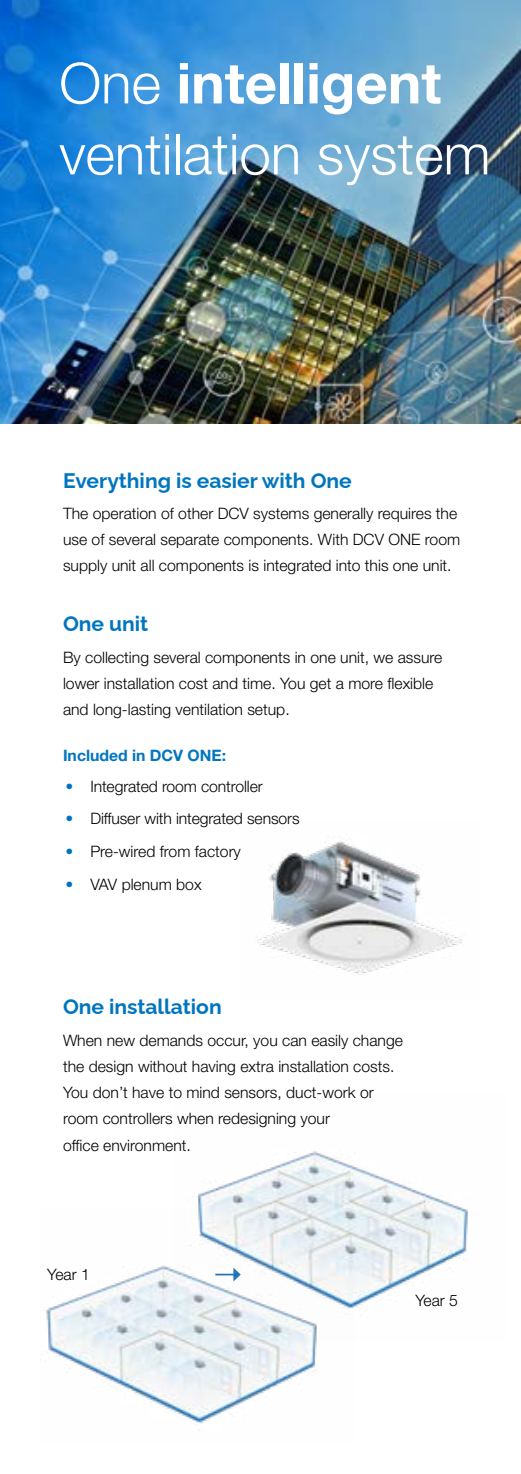
<style>
.page{position:relative;width:521px;height:1474px;background:#fff}
.page>*{position:absolute;margin:0;border:0;box-sizing:border-box;transform-origin:0 0}
.t1{font:300 56.52px/70.9px "Helvetica Neue LT Pro";color:#fff}
.t2{font:700 21px "Raleway";color:#0075bf}
.t3{font:300 15.75px/26.2px "Helvetica Neue LT Pro";color:#000}
.t4{font:700 15.75px "Helvetica Neue LT Pro";color:#0075bf}
.s1{font-weight:700}
.s2{color:#0075bf}
</style>
<div class="page">
<img style="left:0;top:0;width:521px;height:423px">
<img style="left:46px;top:1265px;width:271px;height:166px">
<img style="left:174px;top:1151px;width:294px;height:189px">
<svg style="left:215px;top:1267px;width:26px;height:14px"></svg>
<img style="left:257px;top:841px;width:205px;height:134px">
<h1 class="t1" style="left:59px;top:47px;width:433px">One <span class="s1">intelligent </span>ventilation system</h1>
<h2 class="t2" style="left:63px;top:463px;width:290px">Everything is easier with One</h2>
<p class="t3" style="left:63px;top:499px;width:399px">The operation of other DCV systems generally requires the use of several separate components. With DCV ONE room supply unit all components is integrated into this one unit.</p>
<h2 class="t2" style="left:63px;top:607px;width:87px">One unit</h2>
<p class="t3" style="left:63px;top:643px;width:381px">By collecting several components in one unit, we assure lower installation cost and time. You get a more flexible and long-lasting ventilation setup.</p>
<p class="t4" style="left:63px;top:745px;width:165px">Included in DCV ONE:</p>
<p class="t3" style="left:66px;top:772px;width:199px"><span class="s2">•</span> Integrated room controller</p>
<p class="t3" style="left:66px;top:805px;width:236px"><span class="s2">•</span> Diffuser with integrated sensors</p>
<p class="t3" style="left:66px;top:838px;width:177px"><span class="s2">•</span> Pre-wired from factory</p>
<p class="t3" style="left:66px;top:870px;width:138px"><span class="s2">•</span> VAV plenum box</p>
<h2 class="t2" style="left:63px;top:990px;width:160px">One installation</h2>
<p class="t3" style="left:63px;top:1026px;width:341px">When new demands occur, you can easily change the design without having extra installation costs.<br>You don’t have to mind sensors, duct-work or room controllers when redesigning your<br>office environment.</p>
<p class="t3" style="left:47px;top:1261px;width:44px">Year 1</p>
<p class="t3" style="left:415px;top:1286px;width:44px">Year 5</p>
</div>
